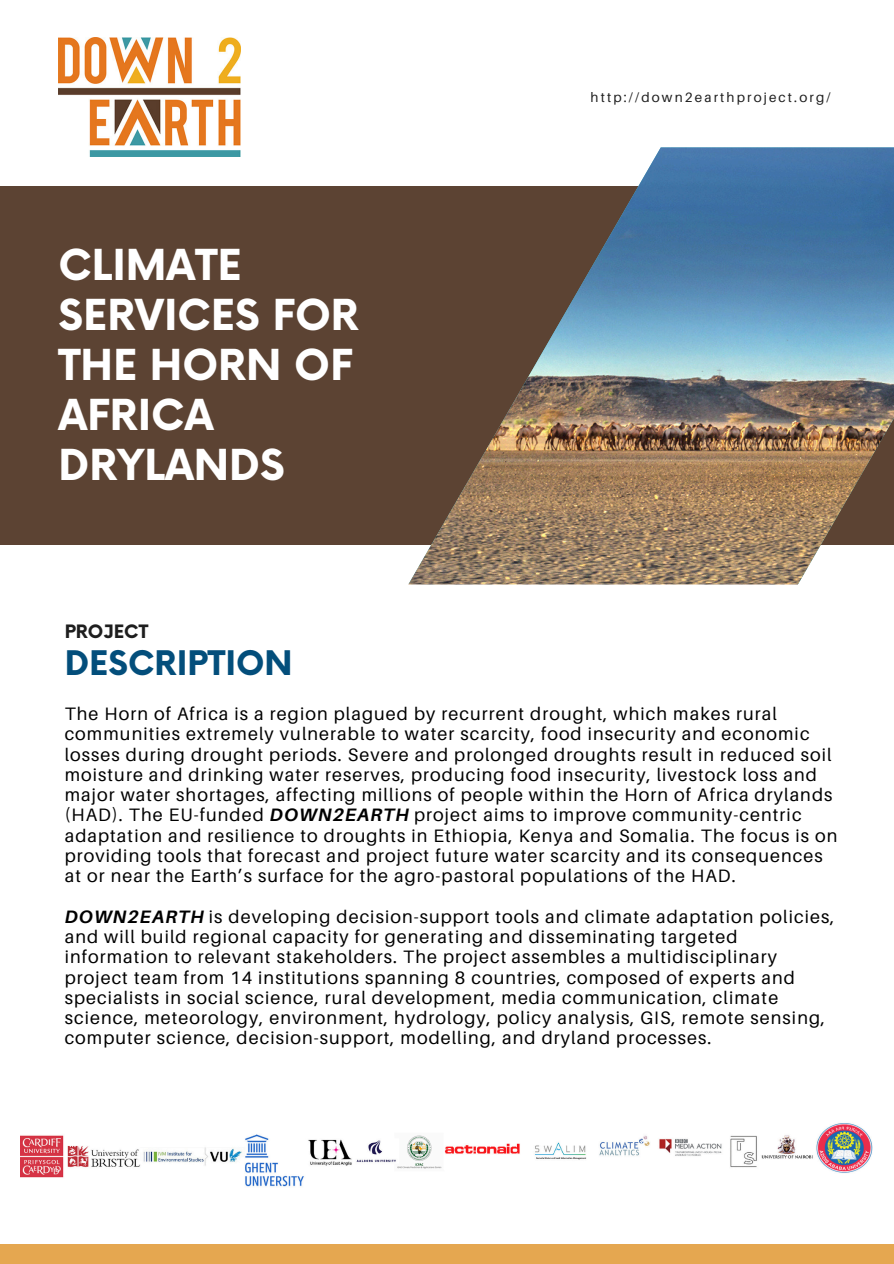
<style>
.page{position:relative;width:894px;height:1264px;background:#fff}
.page>*{position:absolute;margin:0;border:0;box-sizing:border-box;transform-origin:0 0}
.t1{font:700 41.55px/49.9px "Now";color:#fff}
.t2{font:700 33px "Now";color:#034e7b}
.t3{font:18px/20.2px "Aileron";letter-spacing:.06em;color:#000}
.t4{font:700 18px "Now";color:#1e1e1e}
.t5{font:13.5px "Aileron";letter-spacing:.16em;color:#1e1e1e}
.s1{font-weight:700;font-style:italic}
</style>
<div class="page">
<div style="left:0;top:1244px;width:893px;height:19px;background:#e5a750"></div>
<div style="left:0;top:187px;width:893px;height:358px;background:#5c4333"></div>
<img style="left:58px;top:38px;width:183px;height:119px">
<img style="left:20px;top:1123px;width:852px;height:64px">
<img style="left:408px;top:147px;width:485px;height:437px">
<p class="t1" style="left:58px;top:243px;width:302px">CLIMATE<br>SERVICES FOR<br>THE HORN OF<br>AFRICA<br>DRYLANDS</p>
<h1 class="t5" style="left:590px;top:88px;width:241px">http://down2earthproject.org/</h1>
<h3 class="t4" style="left:65px;top:622px;width:85px">PROJECT</h3>
<h2 class="t2" style="left:65px;top:645px;width:229px">DESCRIPTION</h2>
<h4 class="t3" style="left:65px;top:703px;width:774px">The Horn of Africa is a region plagued by recurrent drought, which makes rural communities extremely vulnerable to water scarcity, food insecurity and economic losses during drought periods. Severe and prolonged droughts result in reduced soil moisture and drinking water reserves, producing food insecurity, livestock loss and major water shortages, affecting millions of people within the Horn of Africa drylands (HAD). The EU-funded <span class="s1">DOWN2EARTH</span> project aims to improve community-centric adaptation and resilience to droughts in Ethiopia, Kenya and Somalia. The focus is on providing tools that forecast and project future water scarcity and its consequences at or near the Earth’s surface for the agro-pastoral populations of the HAD.</h4>
<h4 class="t3" style="left:65px;top:906px;width:771px"><span class="s1">DOWN2EARTH</span> is developing decision-support tools and climate adaptation policies, and will build regional capacity for generating and disseminating targeted information to relevant stakeholders. The project assembles a multidisciplinary project team from 14 institutions spanning 8 countries, composed of experts and specialists in social science, rural development, media communication, climate science, meteorology, environment, hydrology, policy analysis, GIS, remote sensing, computer science, decision-support, modelling, and dryland processes.</h4>
</div>
